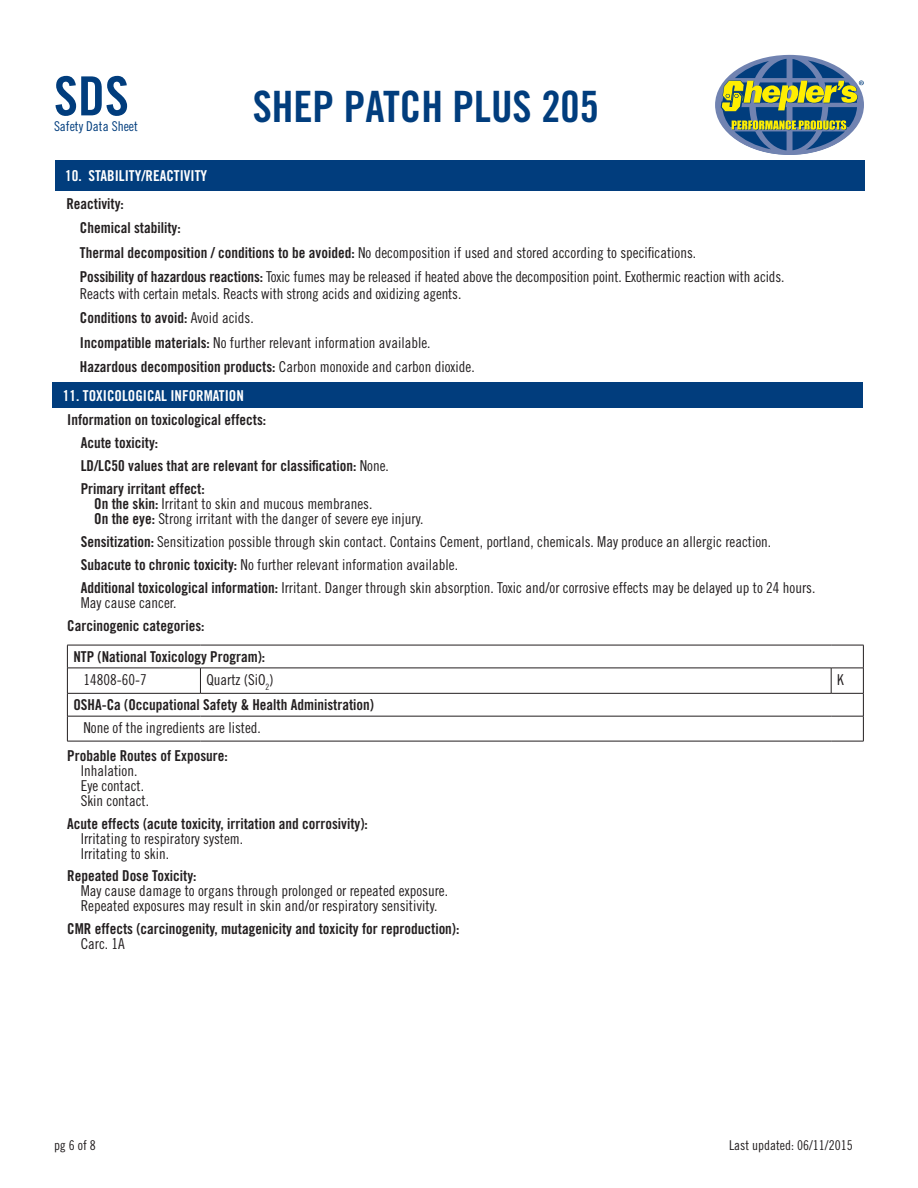
<style>
.page{position:relative;width:918px;height:1188px;background:#fff}
.page>*{position:absolute;margin:0;border:0;box-sizing:border-box;transform-origin:0 0}
.t1{font:54px "Trade Gothic LT Std Bd Cn 20";color:#013d7d}
.t2{font:43.2px "Trade Gothic LT Std Bd Cn 20";color:#013d7d}
.Body_Text{font:15px "Trade Gothic LT Std Cn 18";color:#231f20}
.Body_Text-2{font:15px "Trade Gothic LT Std Bd Cn 20";color:#231f20}
.cHART_tEXT{font:15px "Trade Gothic LT Std Cn 18";color:#231f20}
.Section_Header{font:15px "Trade Gothic LT Std Bd Cn 20";color:#fff}
.cHART_tEXT-2{font:15px "Trade Gothic LT Std Bd Cn 20";color:#231f20}
.t3{font:13.5px "Trade Gothic LT Std Cn 18";color:#231f20}
.t4{font:13.5px "Trade Gothic LT Std Cn 18";color:#013d7d}
.s1{font-family:"Trade Gothic LT Std Bd Cn 20"}
.s2{font-family:"Trade Gothic LT Std Cn 18"}
</style>
<div class="page">
<svg style="left:715px;top:55px;width:149px;height:100px"></svg>
<div style="left:53px;top:383px;width:810px;height:25px;background:#013d7d"></div>
<hr style="left:67px;top:645px;width:133px;height:1px;background:#231f20">
<hr style="left:200px;top:645px;width:631px;height:1px;background:#231f20">
<hr style="left:831px;top:645px;width:33px;height:1px;background:#231f20">
<hr style="left:67px;top:668px;width:133px;height:1px;background:#231f20">
<hr style="left:200px;top:668px;width:631px;height:1px;background:#231f20">
<svg style="left:200px;top:668px;width:1px;height:25px"></svg>
<hr style="left:831px;top:668px;width:33px;height:1px;background:#231f20">
<svg style="left:831px;top:668px;width:1px;height:25px"></svg>
<hr style="left:67px;top:693px;width:133px;height:1px;background:#231f20">
<hr style="left:200px;top:693px;width:631px;height:1px;background:#231f20">
<hr style="left:831px;top:693px;width:33px;height:1px;background:#231f20">
<hr style="left:67px;top:716px;width:133px;height:1px;background:#231f20">
<svg style="left:67px;top:645px;width:1px;height:96px"></svg>
<hr style="left:200px;top:716px;width:631px;height:1px;background:#231f20">
<hr style="left:831px;top:716px;width:33px;height:1px;background:#231f20">
<svg style="left:863px;top:645px;width:1px;height:96px"></svg>
<hr style="left:67px;top:741px;width:133px;height:1px;background:#231f20">
<hr style="left:200px;top:741px;width:631px;height:1px;background:#231f20">
<hr style="left:831px;top:741px;width:33px;height:1px;background:#231f20">
<div style="left:55px;top:161px;width:810px;height:30px;background:#013d7d"></div>
<h1 class="t1" style="left:54px;top:63px;width:76px">SDS</h1>
<p class="t4" style="left:54px;top:118px;width:85px">Safety Data Sheet</p>
<p class="Section_Header" style="left:65px;top:167px;width:144px">10. STABILITY/REACTIVITY</p>
<h2 class="t2" style="left:253px;top:81px;width:348px">SHEP PATCH PLUS 205</h2>
<p class="Body_Text-2" style="left:66px;top:194px;width:59px">Reactivity:</p>
<p class="Body_Text-2" style="left:80px;top:219px;width:102px">Chemical stability:</p>
<p class="Body_Text" style="left:80px;top:244px;width:618px"><span class="s1">Thermal decomposition / conditions to be avoided:</span> No decomposition if used and stored according to specifications.</p>
<p class="Body_Text" style="left:80px;top:268px;width:706px"><span class="s1">Possibility of hazardous reactions:</span> Toxic fumes may be released if heated above the decomposition point. Exothermic reaction with acids.</p>
<p class="Body_Text" style="left:80px;top:285px;width:383px">Reacts with certain metals. Reacts with strong acids and oxidizing agents.</p>
<p class="Body_Text-2" style="left:80px;top:309px;width:175px">Conditions to avoid: <span class="s2">Avoid acids.</span></p>
<p class="Body_Text" style="left:80px;top:334px;width:352px"><span class="s1">Incompatible materials:</span> No further relevant information available.</p>
<p class="Body_Text-2" style="left:80px;top:358px;width:396px">Hazardous decomposition products: <span class="s2">Carbon monoxide and carbon dioxide.</span></p>
<p class="Section_Header" style="left:63px;top:386px;width:183px">11. TOXICOLOGICAL INFORMATION</p>
<p class="Body_Text-2" style="left:67px;top:410px;width:201px">Information on toxicological effects:</p>
<p class="Body_Text-2" style="left:81px;top:433px;width:79px">Acute toxicity:</p>
<p class="Body_Text-2" style="left:81px;top:456px;width:310px">LD/LC50 values that are relevant for classification: <span class="s2">None.</span></p>
<p class="Body_Text-2" style="left:81px;top:479px;width:126px">Primary irritant effect:</p>
<p class="Body_Text" style="left:94px;top:495px;width:280px"><span class="s1">On the skin:</span> Irritant to skin and mucous membranes.</p>
<p class="Body_Text" style="left:94px;top:510px;width:331px"><span class="s1">On the eye:</span> Strong irritant with the danger of severe eye injury.</p>
<p class="Body_Text" style="left:81px;top:533px;width:692px"><span class="s1">Sensitization:</span> Sensitization possible through skin contact. Contains Cement, portland, chemicals. May produce an allergic reaction.</p>
<p class="Body_Text" style="left:81px;top:556px;width:379px"><span class="s1">Subacute to chronic toxicity:</span> No further relevant information available.</p>
<p class="Body_Text" style="left:81px;top:579px;width:736px"><span class="s1">Additional toxicological information:</span> Irritant. Danger through skin absorption. Toxic and/or corrosive effects may be delayed up to 24 hours.</p>
<p class="Body_Text" style="left:81px;top:594px;width:97px">May cause cancer.</p>
<p class="Body_Text-2" style="left:67px;top:616px;width:139px">Carcinogenic categories:</p>
<p class="Body_Text-2" style="left:73px;top:647px;width:193px">NTP (National Toxicology Program):</p>
<p class="cHART_tEXT" style="left:83px;top:670px;width:65px">14808-60-7</p>
<p class="cHART_tEXT" style="left:206px;top:670px;width:69px">Quartz (SiO<sub>2</sub>)</p>
<p class="cHART_tEXT" style="left:837px;top:670px;width:8px">K</p>
<p class="cHART_tEXT-2" style="left:73px;top:696px;width:302px">OSHA-Ca (Occupational Safety &amp; Health Administration)</p>
<p class="cHART_tEXT" style="left:83px;top:719px;width:179px">None of the ingredients are listed.</p>
<p class="Body_Text-2" style="left:67px;top:746px;width:162px">Probable Routes of Exposure:</p>
<p class="Body_Text" style="left:81px;top:762px;width:58px">Inhalation.</p>
<p class="Body_Text" style="left:81px;top:777px;width:65px">Eye contact.</p>
<p class="Body_Text" style="left:81px;top:792px;width:70px">Skin contact.</p>
<p class="Body_Text-2" style="left:67px;top:814px;width:302px">Acute effects (acute toxicity, irritation and corrosivity):</p>
<p class="Body_Text" style="left:81px;top:829px;width:164px">Irritating to respiratory system.</p>
<p class="Body_Text" style="left:81px;top:844px;width:90px">Irritating to skin.</p>
<p class="Body_Text-2" style="left:67px;top:867px;width:131px">Repeated Dose Toxicity:</p>
<p class="Body_Text" style="left:81px;top:882px;width:369px">May cause damage to organs through prolonged or repeated exposure.</p>
<p class="Body_Text" style="left:81px;top:897px;width:358px">Repeated exposures may result in skin and/or respiratory sensitivity.</p>
<p class="Body_Text-2" style="left:67px;top:920px;width:394px">CMR effects (carcinogenity, mutagenicity and toxicity for reproduction):</p>
<p class="Body_Text" style="left:81px;top:935px;width:46px">Carc. 1A</p>
<p class="t3" style="left:54px;top:1137px;width:43px">pg 6 of 8</p>
<p class="t3" style="left:729px;top:1137px;width:125px">Last updated: 06/11/2015</p>
</div>
